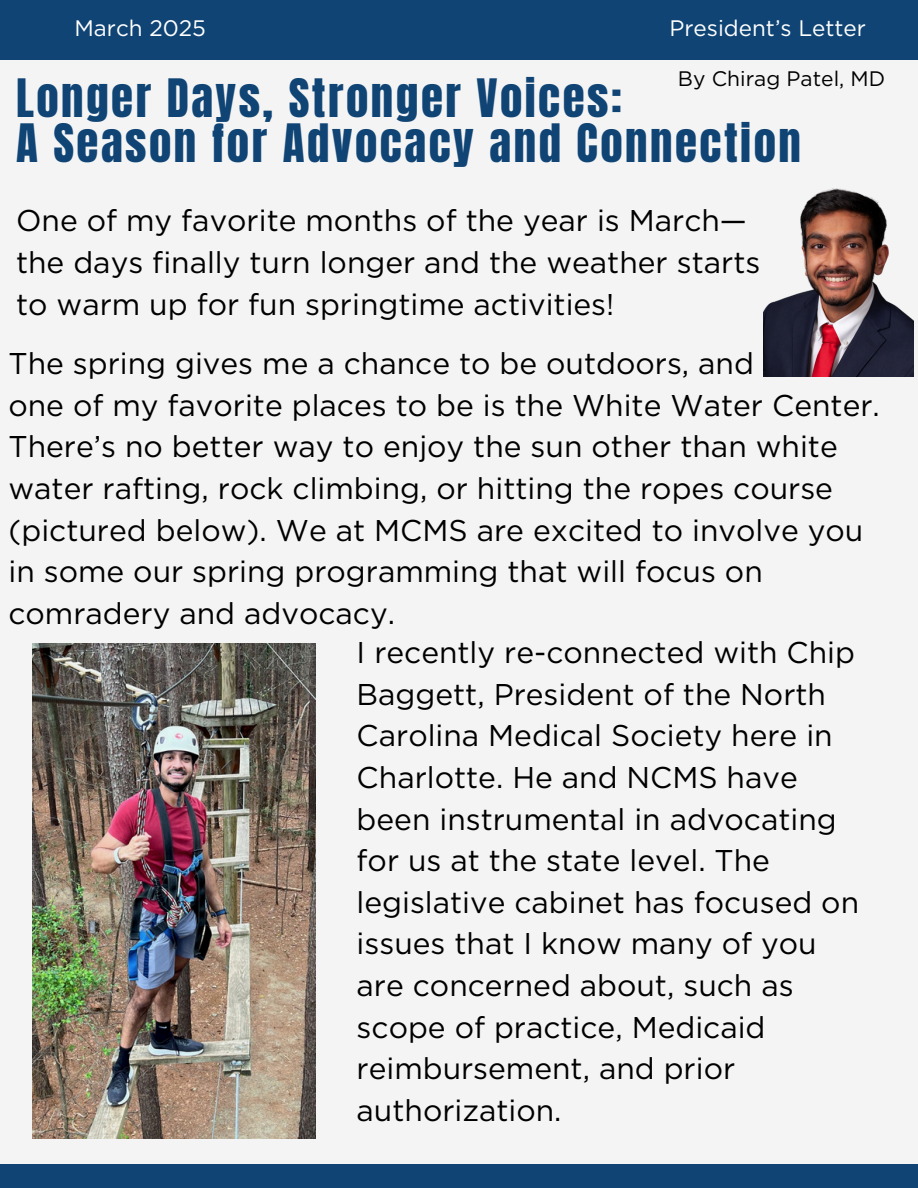
<style>
.page{position:relative;width:918px;height:1188px;background:#f4f4f4}
.page>*{position:absolute;margin:0;border:0;box-sizing:border-box;transform-origin:0 0}
.t1{font:45px/45px "Anton";letter-spacing:.055em;color:#0f4475}
.t2{font:30px/41.7px "Gotham";color:#000}
.t3{font:22.5px "Gotham";color:#fff}
.t4{font:21px "Gotham";color:#000}
</style>
<div class="page">
<img style="left:764px;top:188px;width:150px;height:188px">
<div style="left:0;top:0;width:918px;height:60px;background:#0f4475"></div>
<div style="left:0;top:1165px;width:918px;height:23px;background:#0f4475"></div>
<img style="left:33px;top:644px;width:282px;height:495px">
<p class="t3" style="left:74px;top:15px;width:133px">March 2025</p>
<p class="t3" style="left:670px;top:15px;width:198px">President’s Letter</p>
<h1 class="t4" style="left:678px;top:66px;width:209px">By Chirag Patel, MD</h1>
<p class="t1" style="left:16px;top:77px;width:786px">Longer Days, Stronger Voices:<br>A Season for Advocacy and Connection</p>
<p class="t2" style="left:16px;top:200px;width:746px">One of my favorite months of the year is March— the days finally turn longer and the weather starts to warm up for fun springtime activities!</p>
<h2 class="t2" style="left:8px;top:342px;width:873px">The spring gives me a chance to be outdoors, and<br>one of my favorite places to be is the White Water Center.<br>There’s no better way to enjoy the sun other than white water rafting, rock climbing, or hitting the ropes course (pictured below). We at MCMS are excited to involve you in some our spring programming that will focus on comradery and advocacy.</h2>
<h2 class="t2" style="left:357px;top:631px;width:504px">I recently re-connected with Chip<br>Baggett, President of the North<br>Carolina Medical Society here in<br>Charlotte. He and NCMS have been instrumental in advocating for us at the state level. The legislative cabinet has focused on issues that I know many of you are concerned about, such as scope of practice, Medicaid reimbursement, and prior authorization.</h2>
</div>
